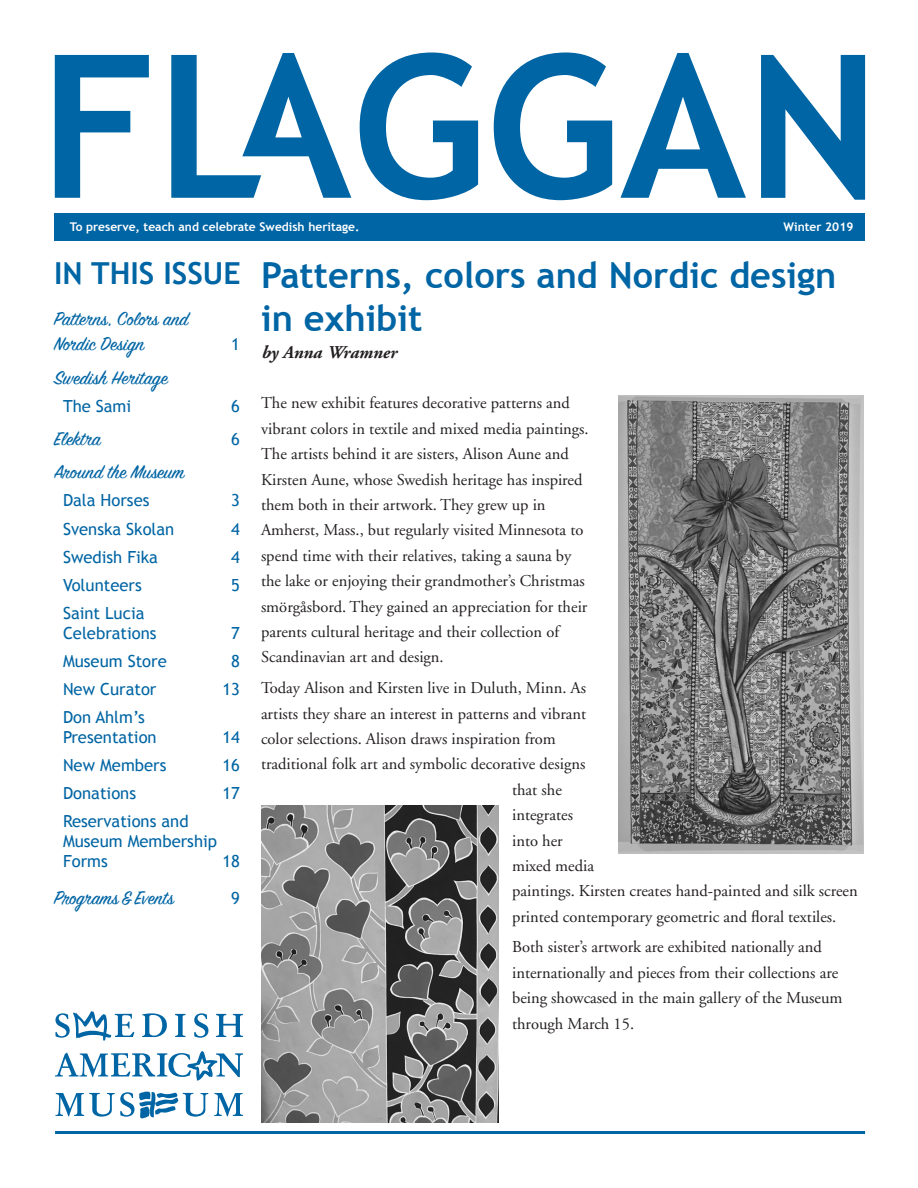
<style>
.page{position:relative;width:918px;height:1188px;background:#fff}
.page>*{position:absolute;margin:0;border:0;box-sizing:border-box;transform-origin:0 0}
.Headline{font:700 36px/43.2px "Trebuchet MS";color:#0065a4}
.head_2016{font:700 30.3px "Trebuchet MS";color:#0065a4}
.t1{font:21px "Sign Painter House Script";color:#0065a4}
.byline{font:italic 700 18px "Adobe Garamond";color:#231f20}
.t2{font:16.65px/20px "Trebuchet MS";color:#0065a4}
.text{font:16.5px/25.3px "Adobe Garamond";color:#231f20}
.text-2{font:700 12px "Trebuchet MS";color:#fff}
</style>
<div class="page">
<div style="left:54px;top:214px;width:810px;height:27px;background:#0065a4"></div>
<svg style="left:55px;top:55px;width:94px;height:143px"></svg>
<svg style="left:171px;top:53px;width:180px;height:145px"></svg>
<svg style="left:360px;top:53px;width:118px;height:147px"></svg>
<svg style="left:494px;top:53px;width:118px;height:147px"></svg>
<svg style="left:620px;top:53px;width:126px;height:145px"></svg>
<svg style="left:761px;top:55px;width:104px;height:145px"></svg>
<svg style="left:142px;top:1013px;width:25px;height:24px"></svg>
<svg style="left:175px;top:1014px;width:10px;height:23px"></svg>
<svg style="left:194px;top:1013px;width:14px;height:25px"></svg>
<svg style="left:216px;top:1014px;width:27px;height:23px"></svg>
<svg style="left:214px;top:1093px;width:29px;height:23px"></svg>
<svg style="left:55px;top:1051px;width:188px;height:30px"></svg>
<svg style="left:55px;top:1011px;width:79px;height:30px"></svg>
<svg style="left:56px;top:1092px;width:152px;height:26px"></svg>
<hr style="left:55px;top:1131px;width:810px;height:3px;background:#0065a4">
<img style="left:619px;top:395px;width:245px;height:458px">
<img style="left:261px;top:806px;width:238px;height:316px">
<p class="text-2" style="left:70px;top:219px;width:291px">To preserve, teach and celebrate Swedish heritage.</p>
<p class="text-2" style="left:784px;top:219px;width:71px">Winter 2019</p>
<p class="head_2016" style="left:54px;top:254px;width:188px">IN THIS ISSUE</p>
<p class="t1" style="left:54px;top:306px;width:136px">Patterns, Colors and</p>
<p class="t1" style="left:54px;top:331px;width:92px">Nordic Design</p>
<p class="t2" style="left:231px;top:335px;width:10px">1</p>
<p class="t1" style="left:54px;top:365px;width:115px">Swedish Heritage</p>
<p class="t2" style="left:63px;top:396px;width:70px">The Sami</p>
<p class="t2" style="left:231px;top:396px;width:10px">6</p>
<p class="t1" style="left:54px;top:426px;width:48px">Elektra</p>
<p class="t2" style="left:231px;top:429px;width:10px">6</p>
<p class="t1" style="left:54px;top:459px;width:132px">Around the Museum</p>
<p class="t2" style="left:63px;top:491px;width:88px">Dala Horses</p>
<p class="t2" style="left:231px;top:491px;width:10px">3</p>
<p class="t2" style="left:63px;top:519px;width:113px">Svenska Skolan</p>
<p class="t2" style="left:231px;top:519px;width:10px">4</p>
<p class="t2" style="left:63px;top:547px;width:97px">Swedish Fika</p>
<p class="t2" style="left:231px;top:547px;width:10px">4</p>
<p class="t2" style="left:63px;top:575px;width:80px">Volunteers</p>
<p class="t2" style="left:231px;top:575px;width:10px">5</p>
<p class="t2" style="left:63px;top:603px;width:95px">Saint Lucia<br>Celebrations</p>
<p class="Headline" style="left:261px;top:254px;width:577px">Patterns, colors and Nordic design in exhibit</p>
<p class="byline" style="left:261px;top:343px;width:137px">by Anna Wramner</p>
<p class="text" style="left:261px;top:391px;width:329px">The new exhibit features decorative patterns and vibrant colors in textile and mixed media paintings.<br>The artists behind it are sisters, Alison Aune and Kirsten Aune, whose Swedish heritage has inspired them both in their artwork. They grew up in Amherst, Mass., but regularly visited Minnesota to spend time with their relatives, taking a sauna by the lake or enjoying their grandmother’s Christmas smörgåsbord. They gained an appreciation for their parents cultural heritage and their collection of Scandinavian art and design.</p>
<p class="text" style="left:261px;top:676px;width:327px">Today Alison and Kirsten live in Duluth, Minn. As</p>
<p class="text" style="left:261px;top:701px;width:327px">artists they share an interest in patterns and vibrant</p>
<p class="text" style="left:261px;top:726px;width:296px">color selections. Alison draws inspiration from</p>
<p class="text" style="left:261px;top:752px;width:326px">traditional folk art and symbolic decorative designs</p>
<p class="text" style="left:512px;top:777px;width:51px">that she</p>
<p class="text" style="left:512px;top:803px;width:62px">integrates</p>
<p class="text" style="left:512px;top:828px;width:52px">into her</p>
<p class="text" style="left:512px;top:853px;width:84px">mixed media</p>
<p class="text" style="left:512px;top:879px;width:347px">paintings. Kirsten creates hand-painted and silk screen</p>
<p class="text" style="left:512px;top:904px;width:326px">printed contemporary geometric and floral textiles.</p>
<p class="text" style="left:512px;top:935px;width:332px">Both sister’s artwork are exhibited nationally and internationally and pieces from their collections are being showcased in the main gallery of the Museum through March 15.</p>
<p class="t2" style="left:231px;top:623px;width:10px">7</p>
<p class="t2" style="left:63px;top:651px;width:105px">Museum Store</p>
<p class="t2" style="left:231px;top:651px;width:10px">8</p>
<p class="t2" style="left:63px;top:679px;width:95px">New Curator</p>
<p class="t2" style="left:223px;top:679px;width:19px">13</p>
<p class="t2" style="left:63px;top:708px;width:95px">Don Ahlm’s<br>Presentation</p>
<p class="t2" style="left:222px;top:728px;width:19px">14</p>
<p class="t2" style="left:63px;top:756px;width:105px">New Members</p>
<p class="t2" style="left:223px;top:756px;width:19px">16</p>
<p class="t2" style="left:63px;top:784px;width:75px">Donations</p>
<p class="t2" style="left:223px;top:784px;width:19px">17</p>
<p class="t2" style="left:63px;top:812px;width:156px">Reservations and<br>Museum Membership<br>Forms</p>
<p class="t2" style="left:223px;top:852px;width:19px">18</p>
<p class="t1" style="left:54px;top:884px;width:121px">Programs &amp; Events</p>
<p class="t2" style="left:231px;top:888px;width:10px">9</p>
</div>
